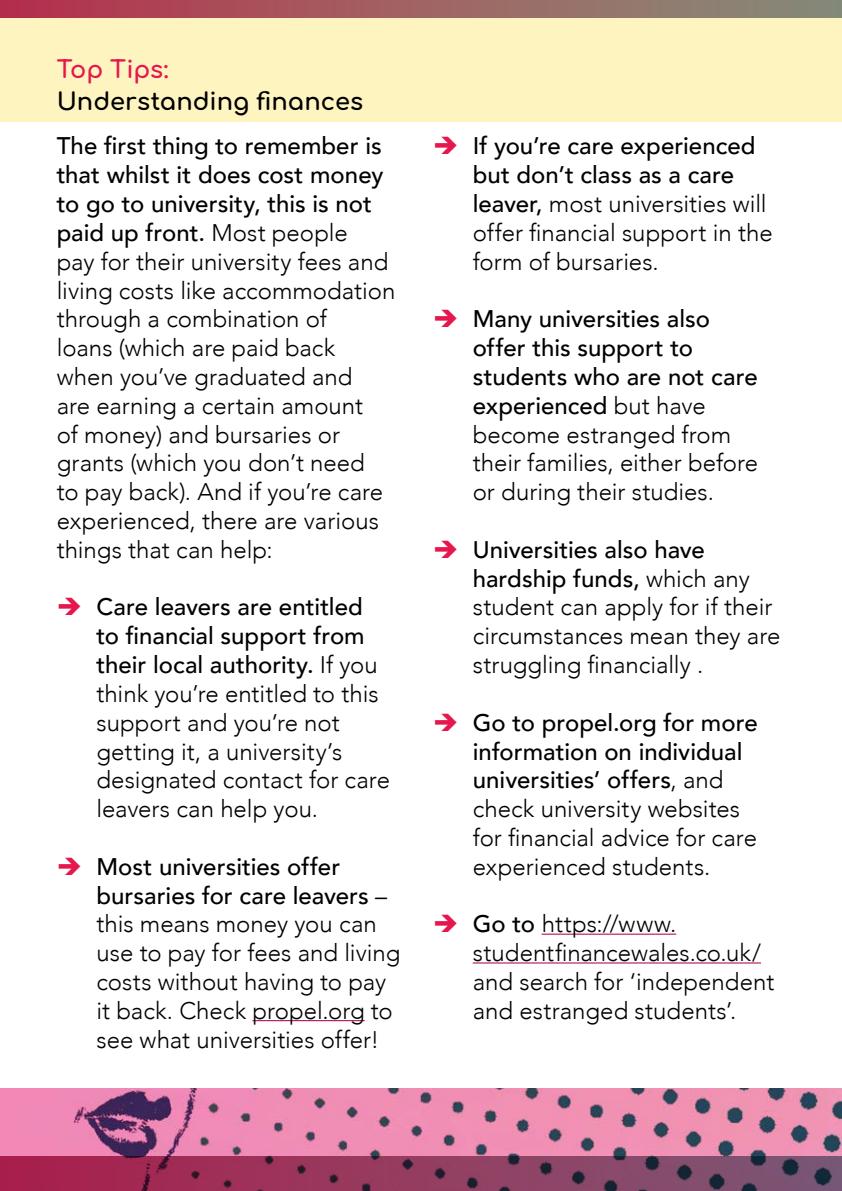
<style>
.page{position:relative;width:842px;height:1191px;background:#fff}
.page>*{position:absolute;margin:0;border:0;box-sizing:border-box;transform-origin:0 0}
.t1{font:300 24px/28.8px "Avenir";color:#000}
.t2{font:700 24px "Comfortaa";letter-spacing:.005em;color:#000}
.t3{font:700 24px "Comfortaa";letter-spacing:-.005em;color:#e6174e}
.s1{font-weight:500}
</style>
<div class="page">
<img style="left:0;top:1089px;width:842px;height:68px">
<div style="left:0;top:0;width:842px;height:121px;background:#fef4c0"></div>
<hr style="left:252px;top:1020px;width:113px;height:1px;background:#b72263">
<hr style="left:542px;top:933px;width:134px;height:1px;background:#b72263">
<hr style="left:473px;top:962px;width:288px;height:1px;background:#b72263">
<svg style="left:0;top:1157px;width:842px;height:34px;background:#8a385c"></svg>
<div style="left:0;top:0;width:842px;height:17px;background:linear-gradient(to right,#b7324d,#878f79)"></div>
<p class="t3" style="left:57px;top:48px;width:113px">Top Tips:</p>
<p class="t2" style="left:57px;top:79px;width:308px">Understanding finances</p>
<p class="t1" style="left:57px;top:132px;width:340px"><span class="s1">The first thing to remember is that whilst it does cost money to go to university, this is not paid up front.</span> Most people<br>pay for their university fees and living costs like accommodation through a combination of<br>loans (which are paid back when you’ve graduated and<br>are earning a certain amount<br>of money) and bursaries or grants (which you don’t need<br>to pay back). And if you’re care experienced, there are various things that can help:</p>
<p class="t1" style="left:96px;top:593px;width:295px"><span class="s1">Care leavers are entitled to financial support from their local authority.</span> If you think you’re entitled to this support and you’re not getting it, a university’s designated contact for care leavers can help you.</p>
<p class="t1" style="left:96px;top:852px;width:305px"><span class="s1">Most universities offer bursaries for care leavers</span> – this means money you can use to pay for fees and living costs without having to pay it back. Check propel.org to see what universities offer!</p>
<p class="t1" style="left:473px;top:132px;width:302px"><span class="s1">If you’re care experienced but don’t class as a care leaver,</span> most universities will offer financial support in the form of bursaries.</p>
<p class="t1" style="left:473px;top:305px;width:287px"><span class="s1">Many universities also offer this support to students who are not care experienced</span> but have become estranged from their families, either before or during their studies.</p>
<p class="t1" style="left:473px;top:535px;width:309px"><span class="s1">Universities also have hardship funds,</span> which any student can apply for if their circumstances mean they are struggling financially .</p>
<p class="t1" style="left:473px;top:708px;width:286px"><span class="s1">Go to propel.org for more information on individual universities’ offers</span>, and check university websites for financial advice for care experienced students.</p>
<p class="t1" style="left:473px;top:909px;width:303px"><span class="s1">Go to</span> https://www. studentfinancewales.co.uk/ and search for ‘independent and estranged students’.</p>
</div>
